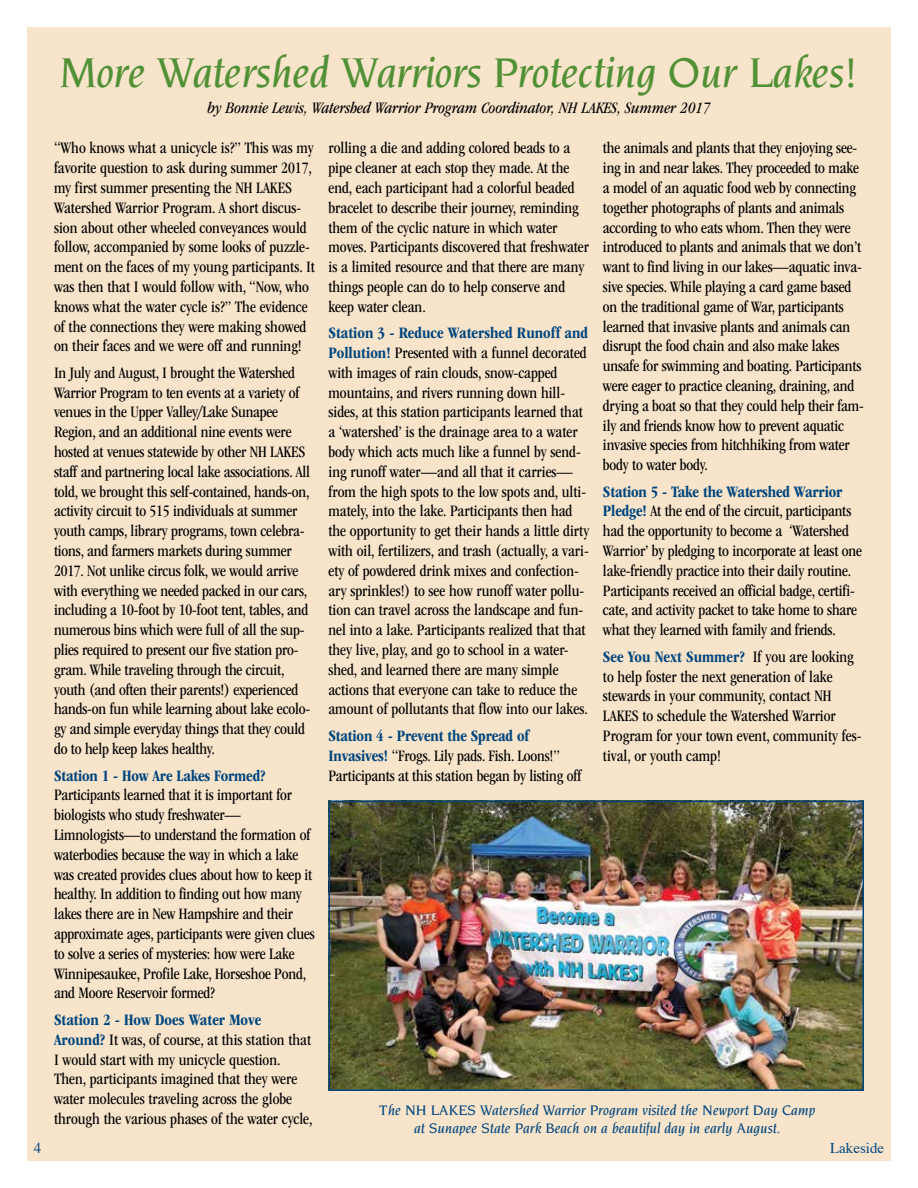
<style>
.page{position:relative;width:918px;height:1188px;background:#fff}
.page>*{position:absolute;margin:0;border:0;box-sizing:border-box;transform-origin:0 0}
.t1{font:italic 500 45px "Novarese Std";letter-spacing:-.01em;color:#519136}
.t2{font:condensed 16.5px/19.8px "ITC Garamond Std";letter-spacing:-.01em;color:#000}
.t3{font:italic condensed 16.5px "ITC Garamond Std";color:#000}
.t4{font:700 condensed 16.5px "ITC Garamond Std";letter-spacing:-.01em;color:#00467e}
.t5{font:italic 500 15px/18px "Novarese Std";color:#00467e;text-align:center}
.t6{font:15px "Times";color:#00467e}
.s1{font-weight:700;color:#00467e}
</style>
<div class="page">
<div style="left:27px;top:27px;width:864px;height:1134px;background:#f7e4cb"></div>
<img style="left:331px;top:804px;width:530px;height:284px">
<div style="left:328px;top:801px;width:536px;height:290px;border:2px solid #00467e"></div>
<h1 class="t1" style="left:59px;top:48px;width:801px">More Watershed Warriors Protecting Our Lakes!</h1>
<p class="t3" style="left:207px;top:99px;width:505px">by Bonnie Lewis, Watershed Warrior Program Coordinator, NH LAKES, Summer 2017</p>
<p class="t2" style="left:54px;top:138px;width:263px">“Who knows what a unicycle is?” This was my favorite question to ask during summer 2017, my first summer presenting the NH LAKES Watershed Warrior Program. A short discus&shy;sion about other wheeled conveyances would follow, accompanied by some looks of puzzle&shy;ment on the faces of my young participants. It was then that I would follow with, “Now, who knows what the water cycle is?” The evidence of the connections they were making showed on their faces and we were off and running!</p>
<p class="t2" style="left:54px;top:363px;width:258px">In July and August, I brought the Watershed Warrior Program to ten events at a variety of venues in the Upper Valley/Lake Sunapee Region, and an additional nine events were hosted at venues statewide by other NH LAKES staff and partnering local lake associations. All told, we brought this self-contained, hands-on, activity circuit to 515 individuals at summer youth camps, library programs, town celebra&shy;tions, and farmers markets during summer 2017. Not unlike circus folk, we would arrive with everything we needed packed in our cars, including a 10-foot by 10-foot tent, tables, and numerous bins which were full of all the sup&shy;plies required to present our five station pro&shy;gram. While traveling through the circuit, youth (and often their parents!) experienced hands-on fun while learning about lake ecolo&shy;gy and simple everyday things that they could do to help keep lakes healthy.</p>
<p class="t4" style="left:54px;top:766px;width:213px">Station 1 - How Are Lakes Formed?</p>
<p class="t2" style="left:54px;top:785px;width:262px">Participants learned that it is important for biologists who study freshwater— Limnologists—to understand the formation of waterbodies because the way in which a lake was created provides clues about how to keep it healthy. In addition to finding out how many lakes there are in New Hampshire and their approximate ages, participants were given clues to solve a series of mysteries: how were Lake Winnipesaukee, Profile Lake, Horseshoe Pond, and Moore Reservoir formed?</p>
<p class="t2" style="left:54px;top:1010px;width:260px"><span class="s1">Station 2 - How Does Water Move Around?</span> It was, of course, at this station that I would start with my unicycle question.<br>Then, participants imagined that they were water molecules traveling across the globe through the various phases of the water cycle,</p>
<p class="t2" style="left:328px;top:138px;width:262px">rolling a die and adding colored beads to a pipe cleaner at each stop they made. At the end, each participant had a colorful beaded bracelet to describe their journey, reminding them of the cyclic nature in which water moves. Participants discovered that freshwater is a limited resource and that there are many things people can do to help conserve and keep water clean.</p>
<p class="t2" style="left:328px;top:323px;width:262px"><span class="s1">Station 3 - Reduce Watershed Runoff and Pollution!</span> Presented with a funnel decorated with images of rain clouds, snow-capped mountains, and rivers running down hill&shy;sides, at this station participants learned that a ‘watershed’ is the drainage area to a water body which acts much like a funnel by send&shy;ing runoff water—and all that it carries— from the high spots to the low spots and, ulti&shy;mately, into the lake. Participants then had the opportunity to get their hands a little dirty with oil, fertilizers, and trash (actually, a vari&shy;ety of powdered drink mixes and confection&shy;ary sprinkles!) to see how runoff water pollu&shy;tion can travel across the landscape and fun&shy;nel into a lake. Participants realized that that they live, play, and go to school in a water&shy;shed, and learned there are many simple actions that everyone can take to reduce the amount of pollutants that flow into our lakes.</p>
<p class="t2" style="left:328px;top:726px;width:255px"><span class="s1">Station 4 - Prevent the Spread of<br>Invasives!</span> “Frogs. Lily pads. Fish. Loons!”<br>Participants at this station began by listing off</p>
<p class="t2" style="left:603px;top:138px;width:263px">the animals and plants that they enjoying see&shy;ing in and near lakes. They proceeded to make a model of an aquatic food web by connecting together photographs of plants and animals according to who eats whom. Then they were introduced to plants and animals that we don’t want to find living in our lakes—aquatic inva&shy;sive species. While playing a card game based on the traditional game of War, participants learned that invasive plants and animals can disrupt the food chain and also make lakes unsafe for swimming and boating. Participants were eager to practice cleaning, draining, and drying a boat so that they could help their fam&shy;ily and friends know how to prevent aquatic invasive species from hitchhiking from water body to water body.</p>
<p class="t2" style="left:603px;top:482px;width:261px"><span class="s1">Station 5 - Take the Watershed Warrior Pledge!</span> At the end of the circuit, participants had the opportunity to become a ‘Watershed Warrior’ by pledging to incorporate at least one lake-friendly practice into their daily routine.<br>Participants received an official badge, certifi&shy;cate, and activity packet to take home to share what they learned with family and friends.</p>
<p class="t2" style="left:603px;top:647px;width:260px"><span class="s1">See You Next Summer?</span> If you are looking to help foster the next generation of lake stewards in your community, contact NH LAKES to schedule the Watershed Warrior Program for your town event, community fes&shy;tival, or youth camp!</p>
<p class="t5" style="left:379px;top:1102px;width:438px">The NH LAKES Watershed Warrior Program visited the Newport Day Camp at Sunapee State Park Beach on a beautiful day in early August.</p>
<p class="t6" style="left:34px;top:1139px;width:9px">4</p>
<p class="t6" style="left:830px;top:1139px;width:56px">Lakeside</p>
</div>
